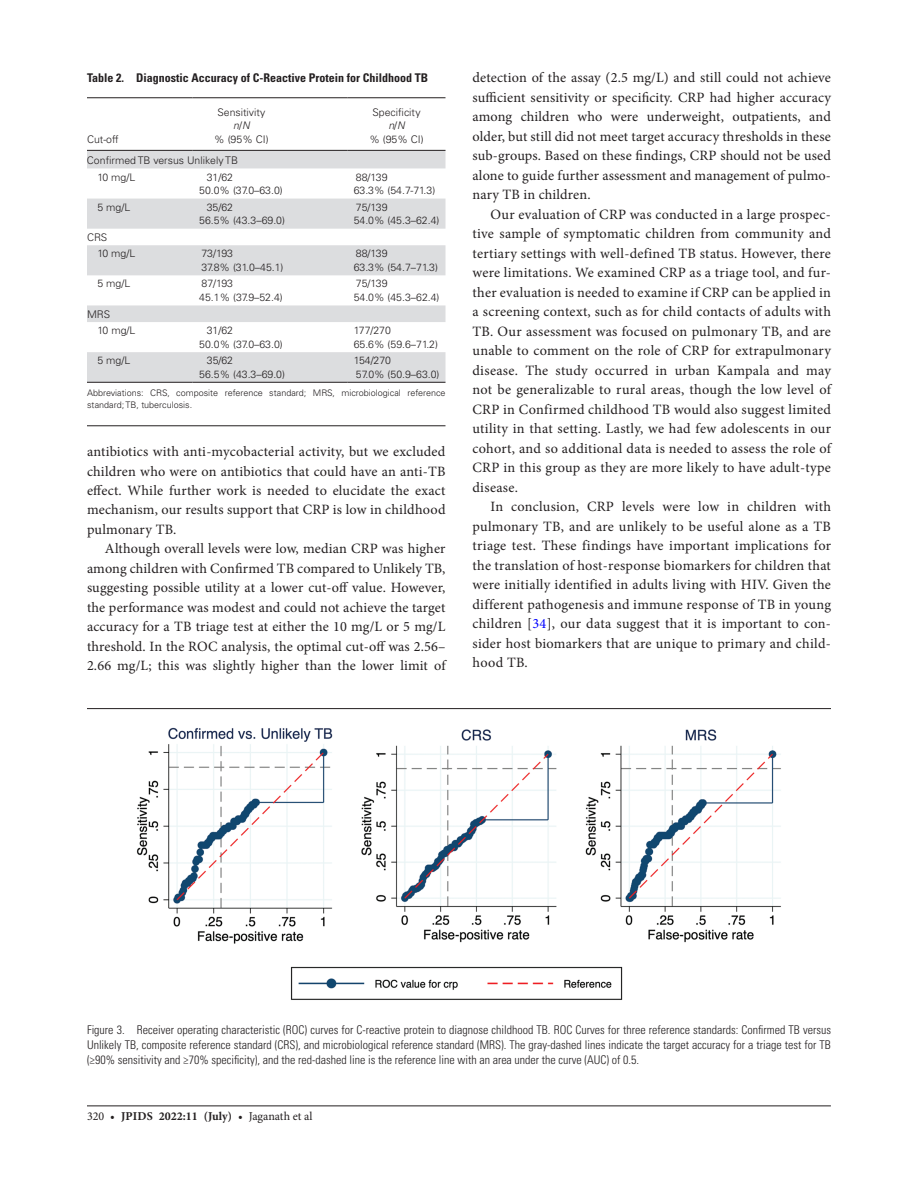
<style>
.page{position:relative;width:918px;height:1188px;background:#fff}
.page>*{position:absolute;margin:0;border:0;box-sizing:border-box;transform-origin:0 0}
.t1{font:14.25px/19.5px "Minion Pro";letter-spacing:.01em;color:#231f20;text-align:justify}
.t2{font:300 condensed 12px/15px "Univers LT Std";color:#231f20;text-align:justify}
.t3{font:700 condensed 12px "Univers LT Std";color:#231f20}
.t4{font:700 12px "Minion Pro";color:#231f20}
.t5{font:300 10.5px/13.5px "Univers LT Std";color:#231f20}
.t6{font:300 9px/12px "Univers LT Std";color:#231f20}
.s1{font-style:italic}
.s2{color:#00f}
.s3{font-weight:400}
</style>
<div class="page">
<hr style="left:87px;top:1106px;width:744px;height:1px;background:#231f20">
<hr style="left:87px;top:425px;width:359px;height:1px;background:#231f20">
<svg style="left:87px;top:151px;width:359px;height:231px;fill:#dcdddf"></svg>
<hr style="left:87px;top:97px;width:106px;height:1px;background:#231f20">
<hr style="left:87px;top:150px;width:106px;height:1px;background:#231f20">
<hr style="left:193px;top:97px;width:155px;height:1px;background:#231f20">
<hr style="left:193px;top:150px;width:155px;height:1px;background:#231f20">
<hr style="left:348px;top:97px;width:98px;height:1px;background:#231f20">
<hr style="left:348px;top:150px;width:98px;height:1px;background:#231f20">
<hr style="left:87px;top:382px;width:106px;height:1px;background:#231f20">
<hr style="left:193px;top:382px;width:155px;height:1px;background:#231f20">
<hr style="left:348px;top:382px;width:98px;height:1px;background:#231f20">
<img style="left:136px;top:727px;width:645px;height:273px">
<hr style="left:87px;top:708px;width:744px;height:1px;background:#231f20">
<p class="t3" style="left:87px;top:70px;width:343px">Table 2. Diagnostic Accuracy of C-Reactive Protein for Childhood TB</p>
<p class="t5" style="left:214px;top:105px;width:56px;text-align:center">Sensitivity <span class="s1">n</span>/<span class="s1">N<br></span>% (95% CI)</p>
<p class="t5" style="left:369px;top:105px;width:56px;text-align:center">Specificity <span class="s1">n</span>/<span class="s1">N<br></span>% (95% CI)</p>
<p class="t5" style="left:97px;top:152px;width:142px;line-height:16.6px;text-indent:-10px">Confirmed TB versus Unlikely TB<br>10 mg/L</p>
<p class="t5" style="left:87px;top:132px;width:33px">Cut-off</p>
<p class="t5" style="left:199px;top:170px;width:85px;text-indent:8px">31/62<br>50.0% (37.0–63.0)</p>
<p class="t5" style="left:354px;top:170px;width:83px">88/139<br>63.3% (54.7-71.3)</p>
<p class="t5" style="left:98px;top:200px;width:34px">5 mg/L</p>
<p class="t5" style="left:199px;top:200px;width:87px;text-indent:8px">35/62<br>56.5% (43.3–69.0)</p>
<p class="t5" style="left:354px;top:200px;width:87px">75/139<br>54.0% (45.3–62.4)</p>
<p class="t5" style="left:98px;top:229px;width:39px;line-height:16.6px;text-indent:-10px">CRS<br>10 mg/L</p>
<p class="t5" style="left:201px;top:247px;width:84px">73/193<br>37.8% (31.0–45.1)</p>
<p class="t5" style="left:354px;top:247px;width:86px">88/139<br>63.3% (54.7–71.3)</p>
<p class="t5" style="left:98px;top:277px;width:34px">5 mg/L</p>
<p class="t5" style="left:199px;top:277px;width:85px">87/193<br>45.1% (37.9–52.4)</p>
<p class="t5" style="left:354px;top:277px;width:87px">75/139<br>54.0% (45.3–62.4)</p>
<p class="t5" style="left:98px;top:306px;width:39px;line-height:16.6px;text-indent:-10px">MRS<br>10 mg/L</p>
<p class="t5" style="left:199px;top:324px;width:85px;text-indent:8px">31/62<br>50.0% (37.0–63.0)</p>
<p class="t5" style="left:354px;top:324px;width:86px">177/270<br>65.6% (59.6–71.2)</p>
<p class="t5" style="left:98px;top:354px;width:34px">5 mg/L</p>
<p class="t5" style="left:199px;top:354px;width:87px;text-indent:8px">35/62<br>56.5% (43.3–69.0)</p>
<p class="t5" style="left:354px;top:354px;width:87px">154/270<br>57.0% (50.9–63.0)</p>
<p class="t6" style="left:87px;top:387px;width:360px">Abbreviations: CRS, composite reference standard; MRS, microbiological reference standard; TB, tuberculosis.</p>
<p class="t1" style="left:87px;top:442px;width:360px">antibiotics with anti-mycobacterial activity, but we excluded children who were on antibiotics that could have an anti-TB effect. While further work is needed to elucidate the exact mechanism, our results support that CRP is low in childhood pulmonary TB.</p>
<p class="t1" style="left:87px;top:539px;width:360px;text-indent:18px">Although overall levels were low, median CRP was higher among children with Confirmed TB compared to Unlikely TB, suggesting possible utility at a lower cut-off value. However, the performance was modest and could not achieve the target accuracy for a TB triage test at either the 10 mg/L or 5 mg/L threshold. In the ROC analysis, the optimal cut-off was 2.56– 2.66 mg/L; this was slightly higher than the lower limit of</p>
<p class="t1" style="left:473px;top:68px;width:360px">detection of the assay (2.5 mg/L) and still could not achieve sufficient sensitivity or specificity. CRP had higher accuracy among children who were underweight, outpatients, and older, but still did not meet target accuracy thresholds in these sub-groups. Based on these findings, CRP should not be used alone to guide further assessment and management of pulmo&shy;nary TB in children.</p>
<p class="t1" style="left:473px;top:205px;width:360px;text-indent:18px">Our evaluation of CRP was conducted in a large prospec&shy;tive sample of symptomatic children from community and tertiary settings with well-defined TB status. However, there were limitations. We examined CRP as a triage tool, and fur&shy;ther evaluation is needed to examine if CRP can be applied in a screening context, such as for child contacts of adults with TB. Our assessment was focused on pulmonary TB, and are unable to comment on the role of CRP for extrapulmonary disease. The study occurred in urban Kampala and may not be generalizable to rural areas, though the low level of CRP in Confirmed childhood TB would also suggest limited utility in that setting. Lastly, we had few adolescents in our cohort, and so additional data is needed to assess the role of CRP in this group as they are more likely to have adult-type disease.</p>
<p class="t1" style="left:473px;top:497px;width:360px;text-indent:18px">In conclusion, CRP levels were low in children with pulmonary TB, and are unlikely to be useful alone as a TB triage test. These findings have important implications for the translation of host-response biomarkers for children that were initially identified in adults living with HIV. Given the different pathogenesis and immune response of TB in young children [<span class="s2">34</span>], our data suggest that it is important to con&shy;sider host biomarkers that are unique to primary and child&shy;hood TB.</p>
<p class="t2" style="left:87px;top:1022px;width:746px">Figure 3. Receiver operating characteristic (ROC) curves for C-reactive protein to diagnose childhood TB. ROC Curves for three reference standards: Confirmed TB versus Unlikely TB, composite reference standard (CRS), and microbiological reference standard (MRS). The gray-dashed lines indicate the target accuracy for a triage test for TB (≥90% sensitivity and ≥70% specificity), and the red-dashed line is the reference line with an area under the curve (AUC) of 0.5.</p>
<p class="t4" style="left:87px;top:1108px;width:227px"><span class="s3">320 •</span> JPIDS 2022:11 (July) <span class="s3">• Jaganath et al</span></p>
</div>
